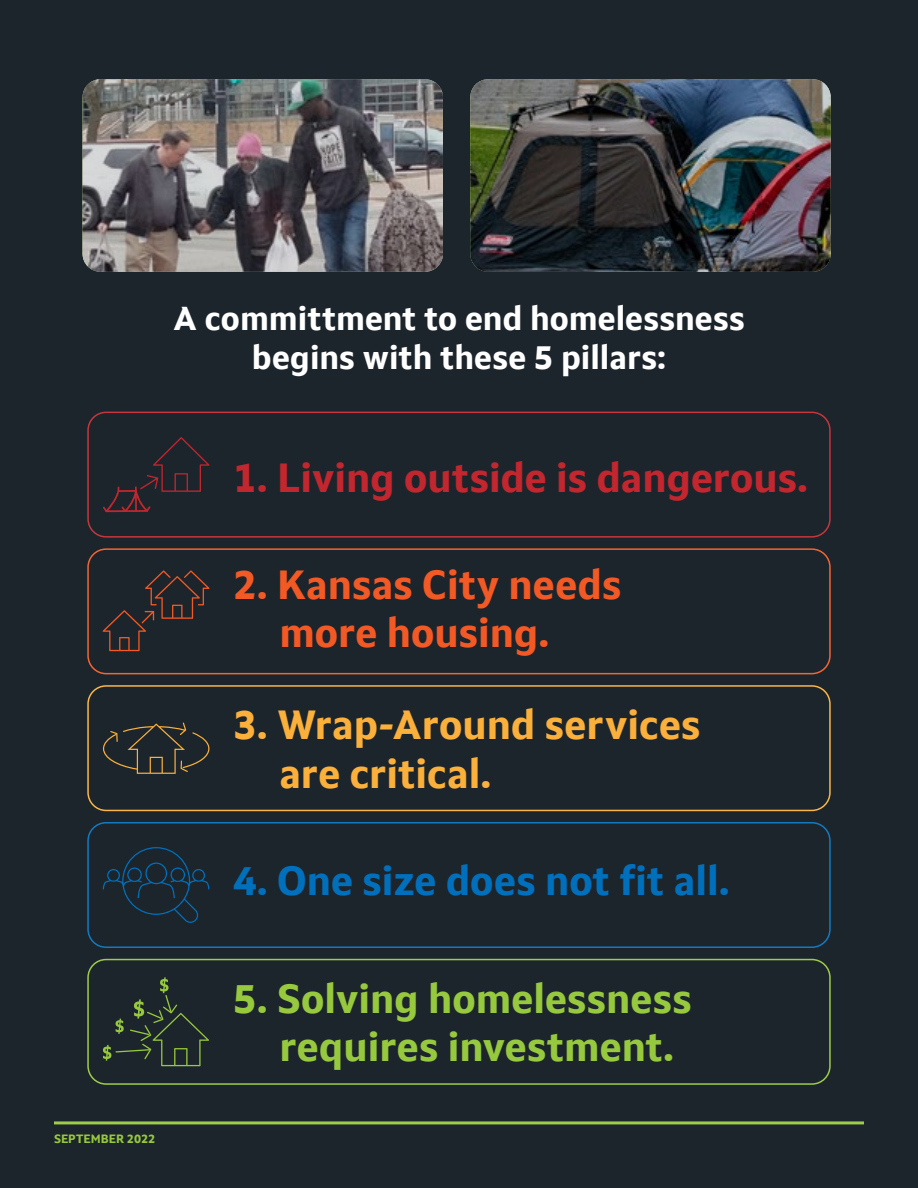
<style>
.page{position:relative;width:918px;height:1188px;background:#1d252c}
.page>*{position:absolute;margin:0;border:0;box-sizing:border-box;transform-origin:0 0}
.t1{font:700 40.5px/48.6px "Setimo";color:#97c93e}
.t2{font:700 40.5px/48.6px "Setimo";color:#fab03b}
.t3{font:700 40.5px/48.6px "Setimo";color:#f25924}
.t4{font:700 40.5px "Setimo";color:#c2262e}
.t5{font:700 40.5px "Setimo";color:#0070bd}
.t6{font:700 33px/39.6px "Setimo";color:#fff;text-align:center}
.t7{font:700 12px "Setimo";color:#97c93e}
</style>
<div class="page">
<div style="left:87px;top:412px;width:744px;height:126px;border:2px solid #c6363c;border-radius:18px"></div>
<div style="left:87px;top:548px;width:744px;height:126px;border:2px solid #f36533;border-radius:18px"></div>
<div style="left:87px;top:685px;width:744px;height:126px;border:2px solid #fab648;border-radius:18px"></div>
<div style="left:87px;top:959px;width:744px;height:126px;border:2px solid #9ecc49;border-radius:18px"></div>
<div style="left:87px;top:822px;width:744px;height:126px;border:2px solid #127ac1;border-radius:18px"></div>
<svg style="left:103px;top:977px;width:106px;height:89px"></svg>
<svg style="left:103px;top:847px;width:106px;height:76px"></svg>
<svg style="left:103px;top:722px;width:106px;height:52px"></svg>
<svg style="left:103px;top:570px;width:107px;height:81px"></svg>
<svg style="left:103px;top:437px;width:107px;height:75px"></svg>
<img style="left:83px;top:79px;width:360px;height:193px;border-radius:18px">
<hr style="left:54px;top:1121px;width:810px;height:3px;background:#9ecc49">
<img style="left:470px;top:79px;width:361px;height:193px;border-radius:18px">
<p class="t6" style="left:173px;top:298px;width:573px">A committment to end homelessness begins with these 5 pillars:</p>
<p class="t4" style="left:233px;top:453px;width:577px">1. Living outside is dangerous.</p>
<p class="t3" style="left:279px;top:560px;width:344px;text-indent:-46px">2. Kansas City needs more housing.</p>
<p class="t2" style="left:279px;top:700px;width:423px;text-indent:-46px">3. Wrap-Around services are critical.</p>
<p class="t5" style="left:233px;top:856px;width:498px">4. One size does not fit all.</p>
<p class="t7" style="left:54px;top:1132px;width:103px">SEPTEMBER 2022</p>
<p class="t1" style="left:279px;top:974px;width:414px;text-indent:-46px">5. Solving homelessness requires investment.</p>
</div>
